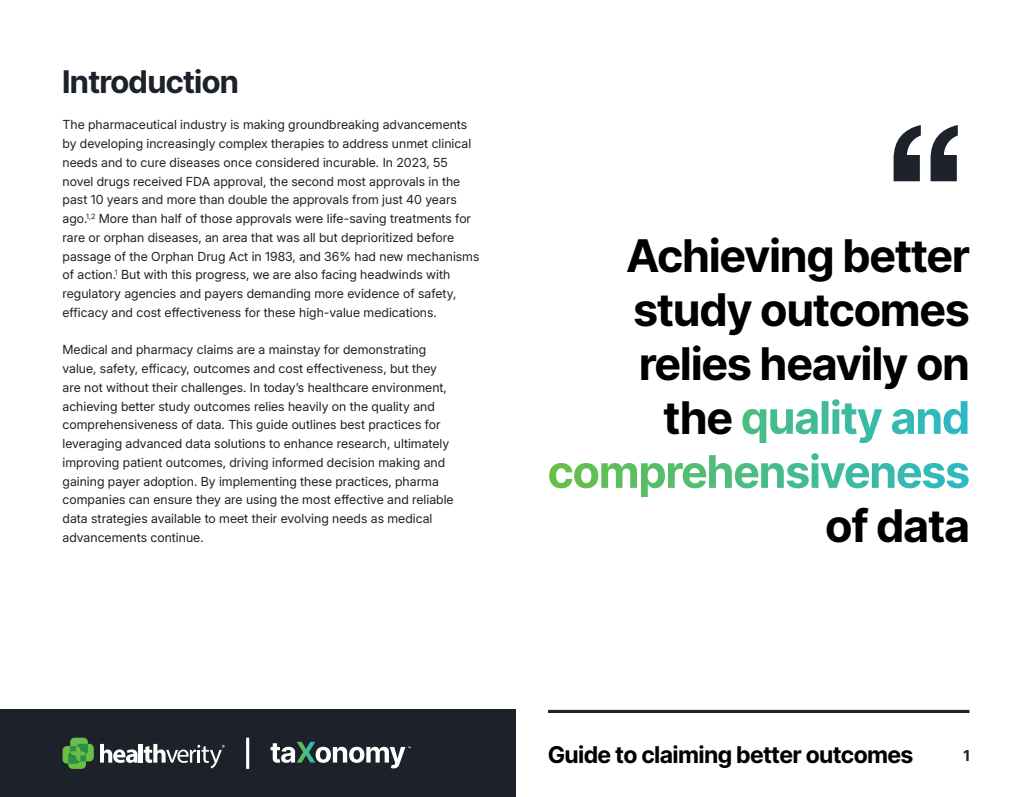
<style>
.page{position:relative;width:1032px;height:797px;background:#fff}
.page>*{position:absolute;margin:0;border:0;box-sizing:border-box;transform-origin:0 0}
.t1{font:700 187.5px "Nimbus San";color:#1d2129}
.t2{font:45px/54px "Inter Tight";color:#000;text-align:right}
.t3{font:31.25px "Inter Tight";color:#1d2129}
.t4{font:23.12px "Inter Tight";color:#000}
.t5{font:15px "Inter Tight";color:#1d2129}
.t6{font:12.5px/18.8px "Inter";color:#1d2129}
.s1{color:#fff}
</style>
<div class="page">
<div style="left:0;top:710px;width:516px;height:87px;background:#1d2129"></div>
<svg style="left:100px;top:744px;width:38px;height:19px"></svg>
<hr style="left:139px;top:744px;width:4px;height:19px;background:#fff">
<svg style="left:144px;top:744px;width:81px;height:24px"></svg>
<svg style="left:63px;top:738px;width:31px;height:31px"></svg>
<hr style="left:246px;top:738px;width:3px;height:31px;background:#fff">
<hr style="left:548px;top:710px;width:421px;height:3px;background:#1d2129">
<svg style="left:270px;top:742px;width:141px;height:26px"></svg>
<h3 class="t3" style="left:62px;top:59px;width:178px">Introduction</h3>
<p class="t6" style="left:62px;top:115px;width:418px">The pharmaceutical industry is making groundbreaking advancements by developing increasingly complex therapies to address unmet clinical needs and to cure diseases once considered incurable. In 2023, 55 novel drugs received FDA approval, the second most approvals in the past 10 years and more than double the approvals from just 40 years ago.<sup>1,2</sup> More than half of those approvals were life-saving treatments for rare or orphan diseases, an area that was all but deprioritized before passage of the Orphan Drug Act in 1983, and 36% had new mechanisms of action.<sup>1</sup> But with this progress, we are also facing headwinds with regulatory agencies and payers demanding more evidence of safety, efficacy and cost effectiveness for these high-value medications.</p>
<p class="t6" style="left:63px;top:340px;width:392px">Medical and pharmacy claims are a mainstay for demonstrating value, safety, efficacy, outcomes and cost effectiveness, but they are not without their challenges. In today’s healthcare environment, achieving better study outcomes relies heavily on the quality and comprehensiveness of data. This guide outlines best practices for leveraging advanced data solutions to enhance research, ultimately improving patient outcomes, driving informed decision making and gaining payer adoption. By implementing these practices, pharma companies can ensure they are using the most effective and reliable data strategies available to meet their evolving needs as medical advancements continue.</p>
<h1 class="t1" style="left:882px;top:83px;width:88px">“</h1>
<h2 class="t2" style="left:548px;top:227px;width:423px">Achieving better study outcomes relies heavily on<br>the <span class="s1">quality and comprehensiveness</span></h2>
<h2 class="t2" style="left:825px;top:497px;width:145px">of data</h2>
<h3 class="t4" style="left:548px;top:737px;width:366px">Guide to claiming better outcomes</h3>
<p class="t5" style="left:963px;top:744px;width:7px">1</p>
</div>
